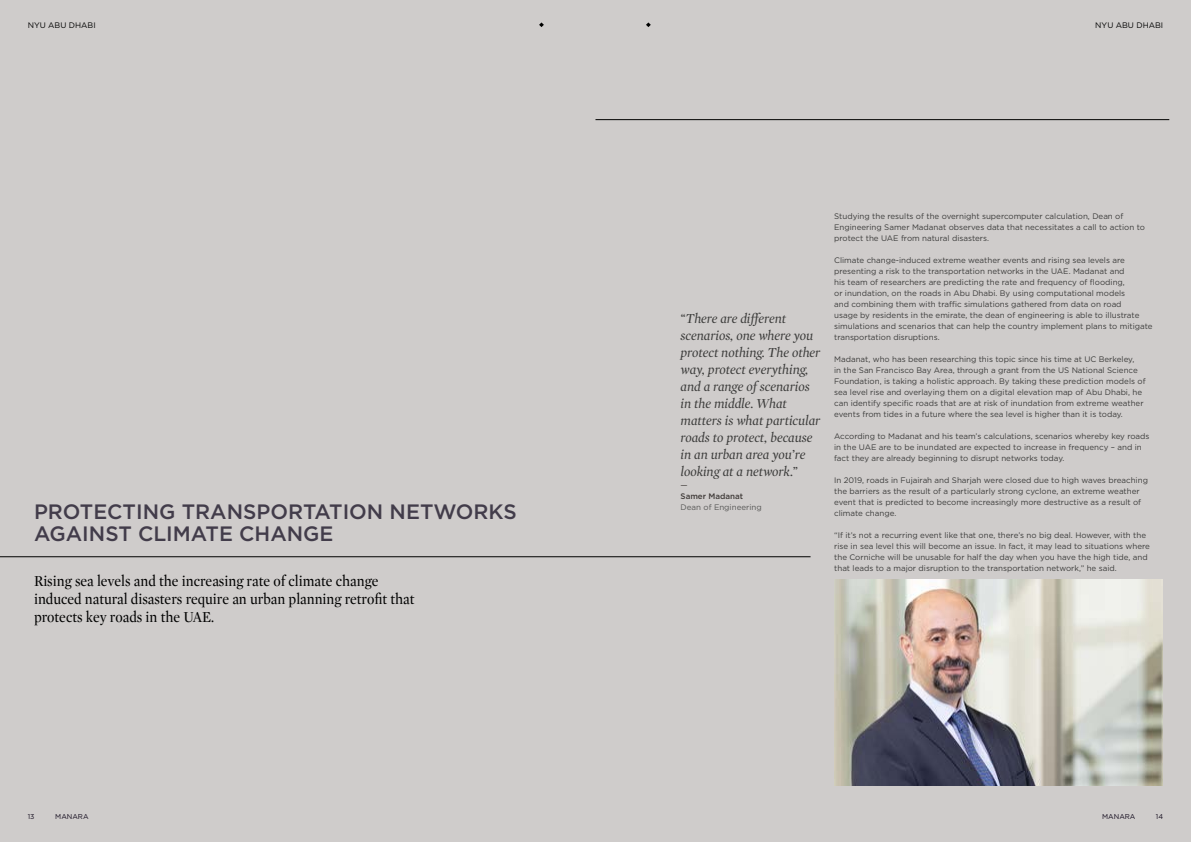
<style>
.page{position:relative;width:1191px;height:842px;background:#cfcccb}
.page>*{position:absolute;margin:0;border:0;box-sizing:border-box;transform-origin:0 0}
.t1{font:500 20.8px/22.4px "Gotham";color:#423c4a}
.t2{font:15.6px/18px "Mercury Display";color:#000;scale:.91 1}
.t3{font:italic 14px/17px "Mercury Display";color:#3c3c3b}
.t4{font:8px/11px "Gotham";color:#3c3c3b}
.t5{font:8px "Gotham";color:#000}
.t6{font:8px "Gotham";color:#575756}
.t7{font:500 8px "Gotham";color:#403b39}
.t8{font:8px "Gotham";color:#403b39}
.t9{font:7px "Gotham";color:#130b1d}
</style>
<div class="page">
<hr style="left:0;top:556px;width:810px;height:1px;background:#000">
<hr style="left:595px;top:119px;width:574px;height:1px;background:#000">
<img style="left:834px;top:580px;width:328px;height:205px">
<svg style="left:646px;top:22px;width:5px;height:5px"></svg>
<svg style="left:539px;top:22px;width:5px;height:5px"></svg>
<p class="t5" style="left:28px;top:20px;width:69px">NYU ABU DHABI</p>
<p class="t5" style="left:1095px;top:20px;width:69px">NYU ABU DHABI</p>
<h1 class="t1" style="left:34px;top:500px;width:484px">PROTECTING TRANSPORTATION NETWORKS<br>AGAINST CLIMATE CHANGE</h1>
<h2 class="t2" style="left:34px;top:571px;width:419px">Rising sea levels and the increasing rate of climate change induced natural disasters require an urban planning retroft that protects key roads in the UAE.</h2>
<p class="t3" style="left:680px;top:310px;width:141px">“There are diferent scenarios, one where you protect nothing. The other way, protect everything, and a range ofscenarios in the middle. What matters is what particular roads to protect, because in an urban area you’re looking at a network.”</p>
<p class="t7" style="left:680px;top:491px;width:64px">Samer Madanat</p>
<p class="t6" style="left:680px;top:502px;width:83px">Dean of Engineering</p>
<p class="t8" style="left:680px;top:480px;width:9px">—</p>
<p class="t4" style="left:834px;top:210px;width:312px">Studying the results of the overnight supercomputer calculation, Dean of<br>Engineering Samer Madanat observes data that necessitates a call to action to protect the UAE from natural disasters.</p>
<p class="t4" style="left:834px;top:254px;width:320px">Climate change-induced extreme weather events and rising sea levels are presenting a risk to the transportation networks in the UAE. Madanat and<br>his team of researchers are predicting the rate and frequency of fooding,<br>or inundation, on the roads in Abu Dhabi. By using computational models<br>and combining them with trafc simulations gathered from data on road<br>usage by residents in the emirate, the dean of engineering is able to illustrate simulations and scenarios that can help the country implement plans to mitigate transportation disruptions.</p>
<p class="t4" style="left:834px;top:353px;width:313px">Madanat, who has been researching this topic since his time at UC Berkeley,<br>in the San Francisco Bay Area, through a grant from the US National Science Foundation, is taking a holistic approach. By taking these prediction models of sea level rise and overlaying them on a digital elevation map of Abu Dhabi, he can identify specifc roads that are at risk of inundation from extreme weather events from tides in a future where the sea level is higher than it is today.</p>
<p class="t4" style="left:834px;top:430px;width:317px">According to Madanat and his team’s calculations, scenarios whereby key roads in the UAE are to be inundated are expected to increase in frequency – and in fact they are already beginning to disrupt networks today.</p>
<p class="t4" style="left:834px;top:474px;width:315px">In 2019, roads in Fujairah and Sharjah were closed due to high waves breaching the barriers as the result of a particularly strong cyclone, an extreme weather event that is predicted to become increasingly more destructive as a result of climate change.</p>
<p class="t4" style="left:834px;top:529px;width:317px">“If it’s not a recurring event like that one, there’s no big deal. However, with the rise in sea level this will become an issue. In fact, it may lead to situations where the Corniche will be unusable for half the day when you have the high tide, and that leads to a major disruption to the transportation network,” he said.</p>
<p class="t9" style="left:28px;top:812px;width:8px">13</p>
<p class="t9" style="left:55px;top:812px;width:35px">MANARA</p>
<p class="t9" style="left:1102px;top:812px;width:35px">MANARA</p>
<p class="t9" style="left:1156px;top:812px;width:9px">14</p>
</div>
